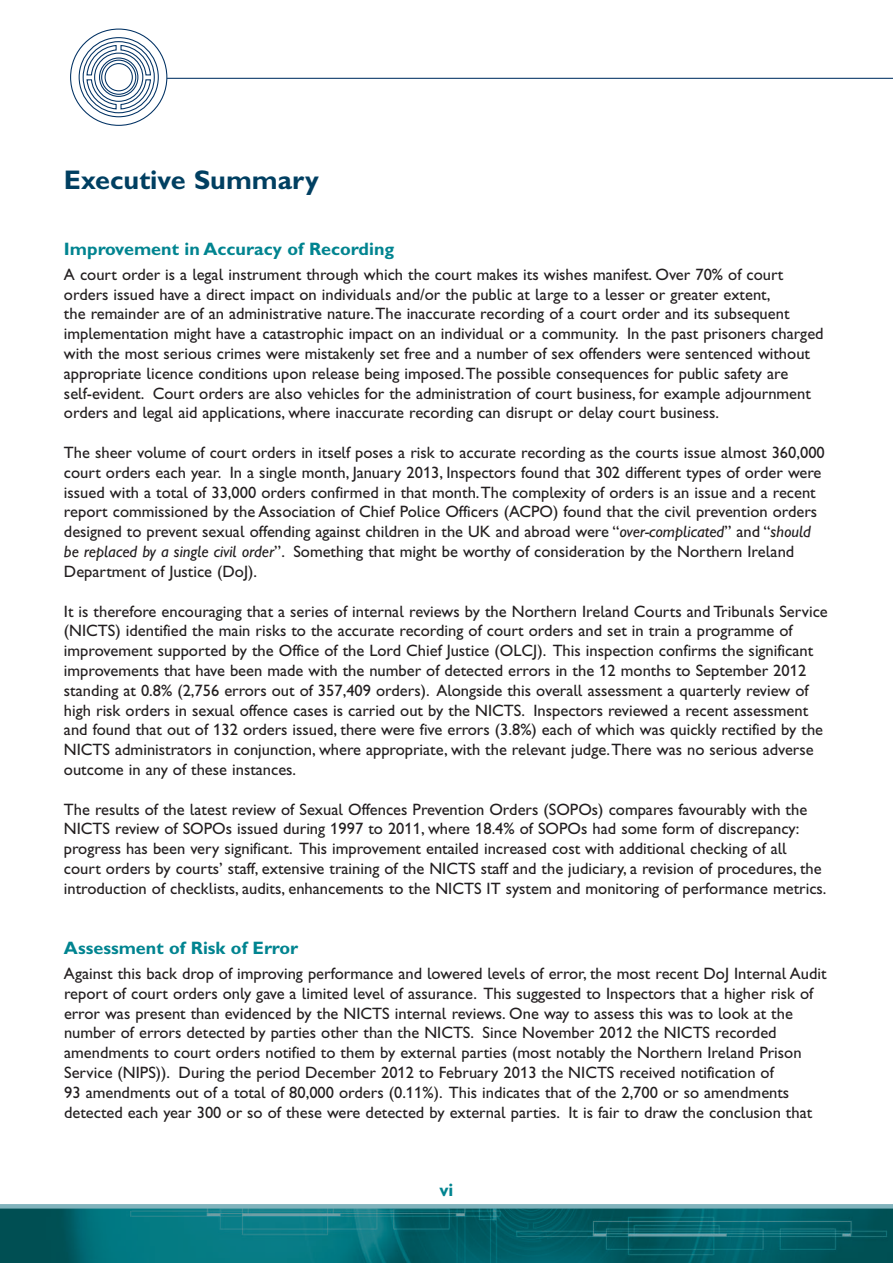
<style>
.page{position:relative;width:893px;height:1263px;background:#fff}
.page>*{position:absolute;margin:0;border:0;box-sizing:border-box;transform-origin:0 0}
.t1{font:27px "Gill Sans Hta Bold Plain";color:#003f61}
.t2{font:18px "Gill Sans Hta Bold Plain";color:#008490}
.t3{font:16.5px/19.8px "Gill Sans Hta";color:#231f20}
.s1{font-style:italic}
</style>
<div class="page">
<hr style="left:167px;top:78px;width:726px;height:1px;background:#003163">
<div style="left:83px;top:41px;width:72px;height:72px;border:1px solid #003163;border-radius:50%"></div>
<div style="left:79px;top:37px;width:80px;height:80px;border:1px solid #003163;border-radius:50%"></div>
<svg style="left:86px;top:44px;width:66px;height:66px"></svg>
<img style="left:0;top:1208px;width:893px;height:55px">
<hr style="left:0;top:1204px;width:893px;height:4px;background:#81b3bc">
<h1 class="t1" style="left:64px;top:171px;width:256px">Executive Summary</h1>
<p class="t2" style="left:64px;top:243px;width:332px">Improvement in Accuracy of Recording</p>
<p class="t3" style="left:64px;top:266px;width:761px">A court order is a legal instrument through which the court makes its wishes manifest. Over 70% of court orders issued have a direct impact on individuals and/or the public at large to a lesser or greater extent,<br>the remainder are of an administrative nature.The inaccurate recording of a court order and its subsequent implementation might have a catastrophic impact on an individual or a community. In the past prisoners charged with the most serious crimes were mistakenly set free and a number of sex offenders were sentenced without appropriate licence conditions upon release being imposed.The possible consequences for public safety are self-evident. Court orders are also vehicles for the administration of court business, for example adjournment orders and legal aid applications, where inaccurate recording can disrupt or delay court business.</p>
<p class="t3" style="left:64px;top:444px;width:762px">The sheer volume of court orders in itself poses a risk to accurate recording as the courts issue almost 360,000 court orders each year. In a single month, January 2013, Inspectors found that 302 different types of order were issued with a total of 33,000 orders confirmed in that month.The complexity of orders is an issue and a recent report commissioned by the Association of Chief Police Officers (ACPO) found that the civil prevention orders designed to prevent sexual offending against children in the UK and abroad were “<span class="s1">over-complicated</span>” and “<span class="s1">should be replaced by a single civil order</span>”. Something that might be worthy of consideration by the Northern Ireland Department of Justice (DoJ).</p>
<p class="t3" style="left:64px;top:603px;width:765px">It is therefore encouraging that a series of internal reviews by the Northern Ireland Courts and Tribunals Service (NICTS) identified the main risks to the accurate recording of court orders and set in train a programme of improvement supported by the Office of the Lord Chief Justice (OLCJ). This inspection confirms the significant improvements that have been made with the number of detected errors in the 12 months to September 2012 standing at 0.8% (2,756 errors out of 357,409 orders). Alongside this overall assessment a quarterly review of high risk orders in sexual offence cases is carried out by the NICTS. Inspectors reviewed a recent assessment and found that out of 132 orders issued, there were five errors (3.8%) each of which was quickly rectified by the NICTS administrators in conjunction, where appropriate, with the relevant judge.There was no serious adverse outcome in any of these instances.</p>
<p class="t3" style="left:64px;top:801px;width:764px">The results of the latest review of Sexual Offences Prevention Orders (SOPOs) compares favourably with the NICTS review of SOPOs issued during 1997 to 2011, where 18.4% of SOPOs had some form of discrepancy: progress has been very significant. This improvement entailed increased cost with additional checking of all court orders by courts’ staff, extensive training of the NICTS staff and the judiciary, a revision of procedures, the introduction of checklists, audits, enhancements to the NICTS IT system and monitoring of performance metrics.</p>
<p class="t2" style="left:64px;top:942px;width:236px">Assessment of Risk of Error</p>
<p class="t3" style="left:64px;top:965px;width:764px">Against this back drop of improving performance and lowered levels of error, the most recent DoJ Internal Audit report of court orders only gave a limited level of assurance. This suggested to Inspectors that a higher risk of error was present than evidenced by the NICTS internal reviews. One way to assess this was to look at the number of errors detected by parties other than the NICTS. Since November 2012 the NICTS recorded amendments to court orders notified to them by external parties (most notably the Northern Ireland Prison Service (NIPS)). During the period December 2012 to February 2013 the NICTS received notification of<br>93 amendments out of a total of 80,000 orders (0.11%). This indicates that of the 2,700 or so amendments detected each year 300 or so of these were detected by external parties. It is fair to draw the conclusion that</p>
<p class="t2" style="left:439px;top:1184px;width:16px">vi</p>
</div>
